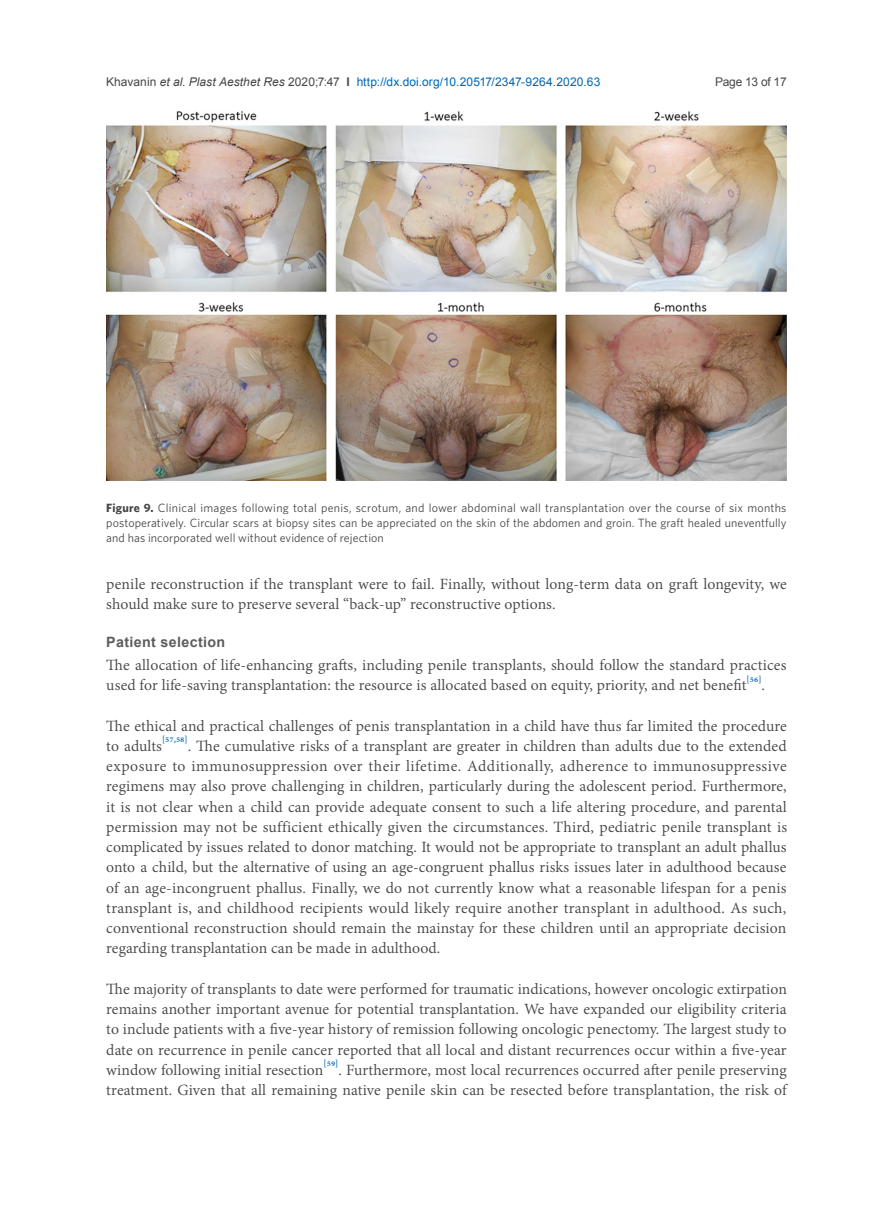
<style>
.page{position:relative;width:893px;height:1212px;background:#fff}
.page>*{position:absolute;margin:0;border:0;box-sizing:border-box;transform-origin:0 0}
.正文{font:19.2px/20.2px "Adobe Thai";letter-spacing:.005em;color:#484648}
.正文-2{font:700 14.25px "Arial";letter-spacing:.025em;color:#5d5d5e}
.正文-3{font:12px/15px "Whitney";letter-spacing:.005em;color:#484648;text-align:justify}
.t1{font:12px "Arial";letter-spacing:.01em;color:#0166b3}
.t2{font:12px "Arial";letter-spacing:-.025em;color:#484648}
.s1{color:#484648}
.s2{font-style:italic;color:#484648}
.s3{font-weight:700;color:#484648}
.s4{font-weight:700}
</style>
<div class="page">
<img style="left:106px;top:111px;width:681px;height:369px">
<p class="t1" style="left:106px;top:73px;width:496px"><span class="s1">Khavanin</span> <span class="s2">et al</span><span class="s1">.</span> <span class="s2">Plast Aesthet Res</span> <span class="s1">2020;7:47</span> <span class="s3">I</span> http://dx.doi.org/10.20517/2347-9264.2020.63</p>
<p class="t2" style="left:715px;top:73px;width:73px">Page 13 of 17</p>
<p class="正文-3" style="left:106px;top:500px;width:682px"><span class="s4">Figure 9.</span> Clinical images following total penis, scrotum, and lower abdominal wall transplantation over the course of six months postoperatively. Circular scars at biopsy sites can be appreciated on the skin of the abdomen and groin. The graft healed uneventfully and has incorporated well without evidence of rejection</p>
<p class="正文" style="left:106px;top:572px;width:682px">penile reconstruction if the transplant were to fail. Finally, without long-term data on graft longevity, we should make sure to preserve several “back-up” reconstructive options.</p>
<p class="正文-2" style="left:106px;top:632px;width:120px">Patient selection</p>
<p class="正文" style="left:106px;top:653px;width:682px">The allocation of life-enhancing grafts, including penile transplants, should follow the standard practices used for life-saving transplantation: the resource is allocated based on equity, priority, and net benefit<sup>[56]</sup>.</p>
<p class="正文" style="left:106px;top:714px;width:682px;text-align:justify">The ethical and practical challenges of penis transplantation in a child have thus far limited the procedure to adults<sup>[57,58]</sup>. The cumulative risks of a transplant are greater in children than adults due to the extended exposure to immunosuppression over their lifetime. Additionally, adherence to immunosuppressive regimens may also prove challenging in children, particularly during the adolescent period. Furthermore, it is not clear when a child can provide adequate consent to such a life altering procedure, and parental permission may not be sufficient ethically given the circumstances. Third, pediatric penile transplant is complicated by issues related to donor matching. It would not be appropriate to transplant an adult phallus onto a child, but the alternative of using an age-congruent phallus risks issues later in adulthood because of an age-incongruent phallus. Finally, we do not currently know what a reasonable lifespan for a penis transplant is, and childhood recipients would likely require another transplant in adulthood. As such, conventional reconstruction should remain the mainstay for these children until an appropriate decision regarding transplantation can be made in adulthood.</p>
<p class="正文" style="left:106px;top:977px;width:682px;text-align:justify">The majority of transplants to date were performed for traumatic indications, however oncologic extirpation remains another important avenue for potential transplantation. We have expanded our eligibility criteria to include patients with a five-year history of remission following oncologic penectomy. The largest study to date on recurrence in penile cancer reported that all local and distant recurrences occur within a five-year window following initial resection<sup>[59]</sup>. Furthermore, most local recurrences occurred after penile preserving treatment. Given that all remaining native penile skin can be resected before transplantation, the risk of</p>
</div>
